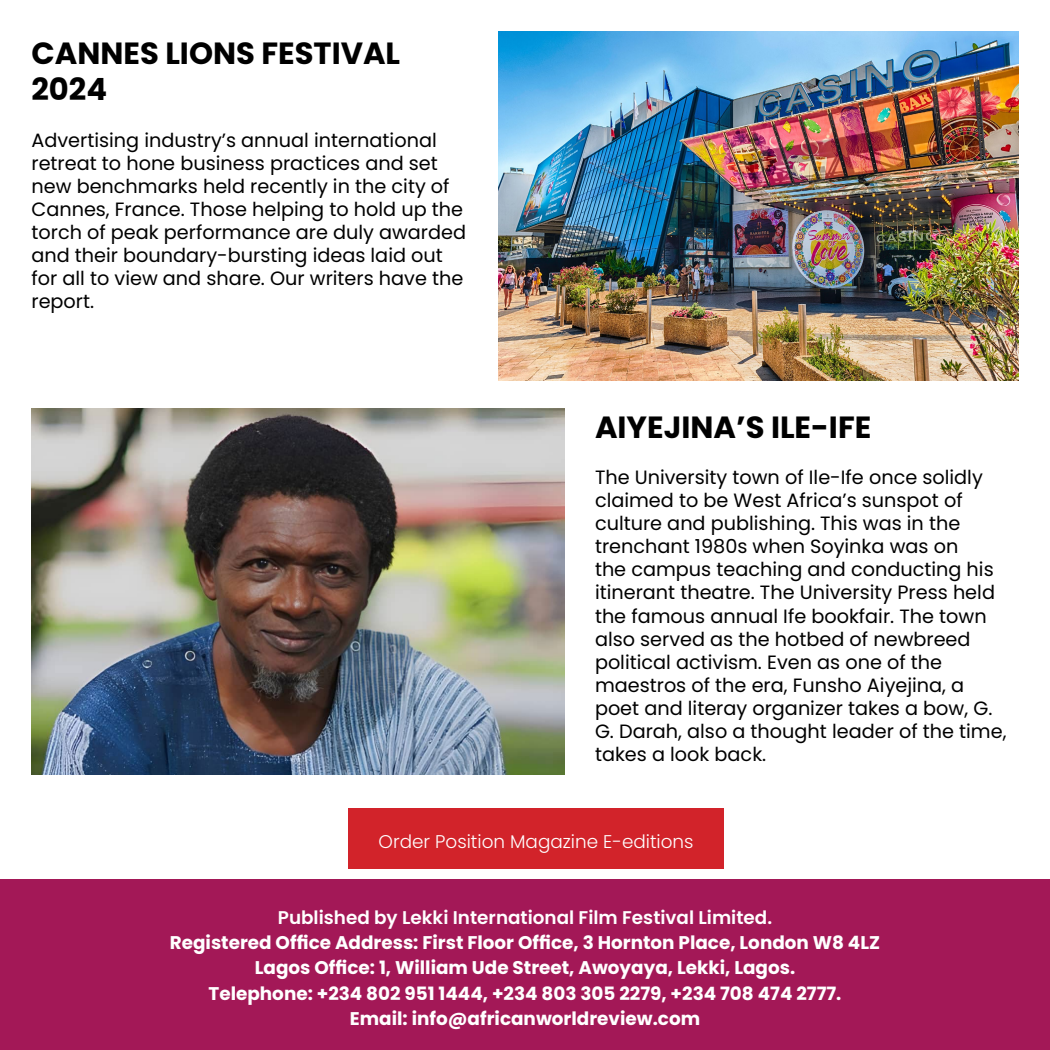
<style>
.page{position:relative;width:1050px;height:1050px;background:#fff}
.page>*{position:absolute;margin:0;border:0;box-sizing:border-box;transform-origin:0 0}
.t1{font:700 30.62px/36.8px "Poppins";color:#000}
.t2{font:19.25px/23.1px "Poppins";color:#000}
.t3{font:700 18.38px/25.4px "Poppins";color:#fff;text-align:center}
.t4{font:600 18.38px "Poppins";color:#fff}
.t5{font:300 18.38px "Poppins";color:#fff}
</style>
<div class="page">
<img style="left:499px;top:32px;width:519px;height:349px">
<div style="left:0;top:879px;width:1050px;height:171px;background:#a31857"></div>
<img style="left:32px;top:408px;width:533px;height:366px">
<div style="left:348px;top:808px;width:376px;height:61px;background:#d2232a"></div>
<h1 class="t1" style="left:32px;top:35px;width:370px">CANNES LIONS FESTIVAL<br>2024</h1>
<p class="t2" style="left:32px;top:128px;width:436px">Advertising industry’s annual international retreat to hone business practices and set new benchmarks held recently in the city of Cannes, France. Those helping to hold up the torch of peak performance are duly awarded and their boundary-bursting ideas laid out for all to view and share. Our writers have the report.</p>
<h1 class="t1" style="left:595px;top:409px;width:278px">AIYEJINA’S ILE-IFE</h1>
<p class="t2" style="left:595px;top:466px;width:413px">The University town of Ile-Ife once solidly claimed to be West Africa’s sunspot of culture and publishing. This was in the trenchant 1980s when Soyinka was on<br>the campus teaching and conducting his itinerant theatre. The University Press held the famous annual Ife bookfair. The town also served as the hotbed of newbreed political activism. Even as one of the maestros of the era, Funsho Aiyejina, a poet and literay organizer takes a bow, G.<br>G. Darah, also a thought leader of the time, takes a look back.</p>
<p class="t5" style="left:379px;top:831px;width:317px">Order Position Magazine E-editions</p>
<p class="t4" style="left:278px;top:906px;width:496px">Published by Lekki International Film Festival Limited.</p>
<p class="t3" style="left:170px;top:930px;width:712px">Registered Office Address: First Floor Office, 3 Hornton Place, London W8 4LZ Lagos Office: 1, William Ude Street, Awoyaya, Lekki, Lagos.<br>Telephone: +234 802 951 1444, +234 803 305 2279, +234 708 474 2777.<br>Email: info@africanworldreview.com</p>
</div>
